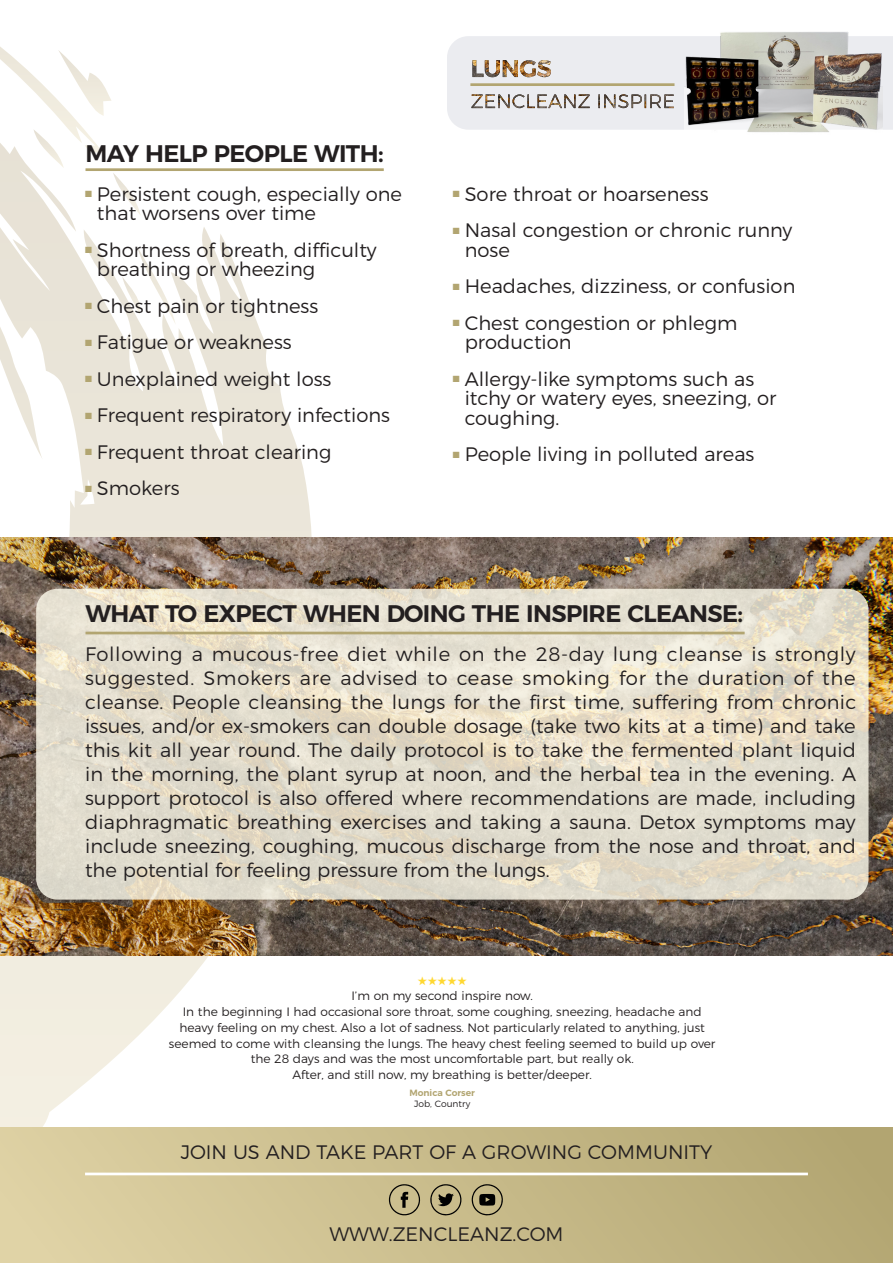
<style>
.page{position:relative;width:893px;height:1263px;background:#fff}
.page>*{position:absolute;margin:0;border:0;box-sizing:border-box;transform-origin:0 0}
.t1{font:600 24px "Montserrat";letter-spacing:-.025em;color:#231f20}
.t2{font:300 19.5px/24px "Montserrat";color:#231f20}
.t3{font:300 12.15px/15.8px "Montserrat";color:#231f20;text-align:center}
.t4{font:12.15px "Zapf Dingbats ITC";color:#ffd831}
.t5{font:600 9.15px "Montserrat";color:#b2a571}
.t6{font:300 9.15px "Montserrat";color:#231f20}
</style>
<div class="page">
<svg style="left:0;top:216px;width:329px;height:912px"></svg>
<svg style="left:0;top:47px;width:141px;height:169px"></svg>
<svg style="left:122px;top:246px;width:54px;height:79px"></svg>
<img style="left:0;top:537px;width:893px;height:419px">
<svg style="left:36px;top:589px;width:832px;height:310px;background:#e4ddcc"></svg>
<div style="left:447px;top:36px;width:446px;height:94px;background:#ebecf0"></div>
<img style="left:471px;top:60px;width:203px;height:48px">
<hr style="left:86px;top:168px;width:298px;height:3px;background:#b2a571">
<hr style="left:470px;top:83px;width:204px;height:3px;background:#b2a571">
<hr style="left:86px;top:632px;width:659px;height:2px;background:#b2a571">
<img style="left:685px;top:32px;width:198px;height:101px">
<div style="left:0;top:1128px;width:893px;height:135px;background:linear-gradient(to right,#e0d3a6,#b2a571)"></div>
<hr style="left:85px;top:1172px;width:723px;height:3px;background:#fff">
<svg style="left:389px;top:1184px;width:31px;height:32px"></svg>
<svg style="left:430px;top:1184px;width:32px;height:32px"></svg>
<svg style="left:471px;top:1184px;width:32px;height:32px"></svg>
<p class="t1" style="left:86px;top:134px;width:300px">MAY HELP PEOPLE WITH:</p>
<p class="t2" style="left:97px;top:182px;width:307px;line-height:19.5px;text-indent:-12px"><sup>■</sup> Persistent cough, especially one that worsens over time</p>
<p class="t2" style="left:97px;top:238px;width:281px;line-height:19.5px;text-indent:-12px"><sup>■</sup> Shortness of breath, difficulty breathing or wheezing</p>
<p class="t2" style="left:85px;top:292px;width:235px"><sup>■</sup> Chest pain or tightness</p>
<p class="t2" style="left:85px;top:329px;width:208px"><sup>■</sup> Fatigue or weakness</p>
<p class="t2" style="left:85px;top:365px;width:248px"><sup>■</sup> Unexplained weight loss</p>
<p class="t2" style="left:85px;top:402px;width:307px"><sup>■</sup> Frequent respiratory infections</p>
<p class="t2" style="left:85px;top:438px;width:248px"><sup>■</sup> Frequent throat clearing</p>
<p class="t2" style="left:85px;top:475px;width:96px"><sup>■</sup> Smokers</p>
<p class="t2" style="left:453px;top:180px;width:257px"><sup>■</sup> Sore throat or hoarseness</p>
<p class="t2" style="left:465px;top:219px;width:329px;line-height:19.5px;text-indent:-12px"><sup>■</sup> Nasal congestion or chronic runny nose</p>
<p class="t2" style="left:453px;top:273px;width:344px"><sup>■</sup> Headaches, dizziness, or confusion</p>
<p class="t2" style="left:465px;top:311px;width:274px;line-height:19.5px;text-indent:-12px"><sup>■</sup> Chest congestion or phlegm production</p>
<p class="t2" style="left:465px;top:367px;width:313px;line-height:19.5px;text-indent:-12px"><sup>■</sup> Allergy-like symptoms such as itchy or watery eyes, sneezing, or coughing.</p>
<p class="t2" style="left:453px;top:441px;width:303px"><sup>■</sup> People living in polluted areas</p>
<p class="t1" style="left:86px;top:593px;width:659px">WHAT TO EXPECT WHEN DOING THE INSPIRE CLEANSE:</p>
<p class="t2" style="left:85px;top:640px;width:773px;text-align:justify">Following a mucous-free diet while on the 28-day lung cleanse is strongly suggested. Smokers are advised to cease smoking for the duration of the cleanse. People cleansing the lungs for the first time, suffering from chronic issues, and/or ex-smokers can double dosage (take two kits at a time) and take this kit all year round. The daily protocol is to take the fermented plant liquid in the morning, the plant syrup at noon, and the herbal tea in the evening. A support protocol is also offered where recommendations are made, including diaphragmatic breathing exercises and taking a sauna. Detox symptoms may include sneezing, coughing, mucous discharge from the nose and throat, and the potential for feeling pressure from the lungs.</p>
<p class="t4" style="left:417px;top:975px;width:51px">★★★★★</p>
<p class="t3" style="left:351px;top:987px;width:183px">I’m on my second inspire now.</p>
<p class="t3" style="left:169px;top:1003px;width:548px">In the beginning I had occasional sore throat, some coughing, sneezing, headache and heavy feeling on my chest. Also a lot of sadness. Not particularly related to anything, just seemed to come with cleansing the lungs. The heavy chest feeling seemed to build up over the 28 days and was the most uncomfortable part, but really ok.<br>After, and still now, my breathing is better/deeper.</p>
<p class="t5" style="left:409px;top:1085px;width:67px">Monica Corser</p>
<p class="t6" style="left:414px;top:1097px;width:58px">Job, Country</p>
<p class="t2" style="left:181px;top:1138px;width:533px">JOIN US AND TAKE PART OF A GROWING COMMUNITY</p>
<p class="t2" style="left:329px;top:1220px;width:236px">WWW.ZENCLEANZ.COM</p>
</div>
